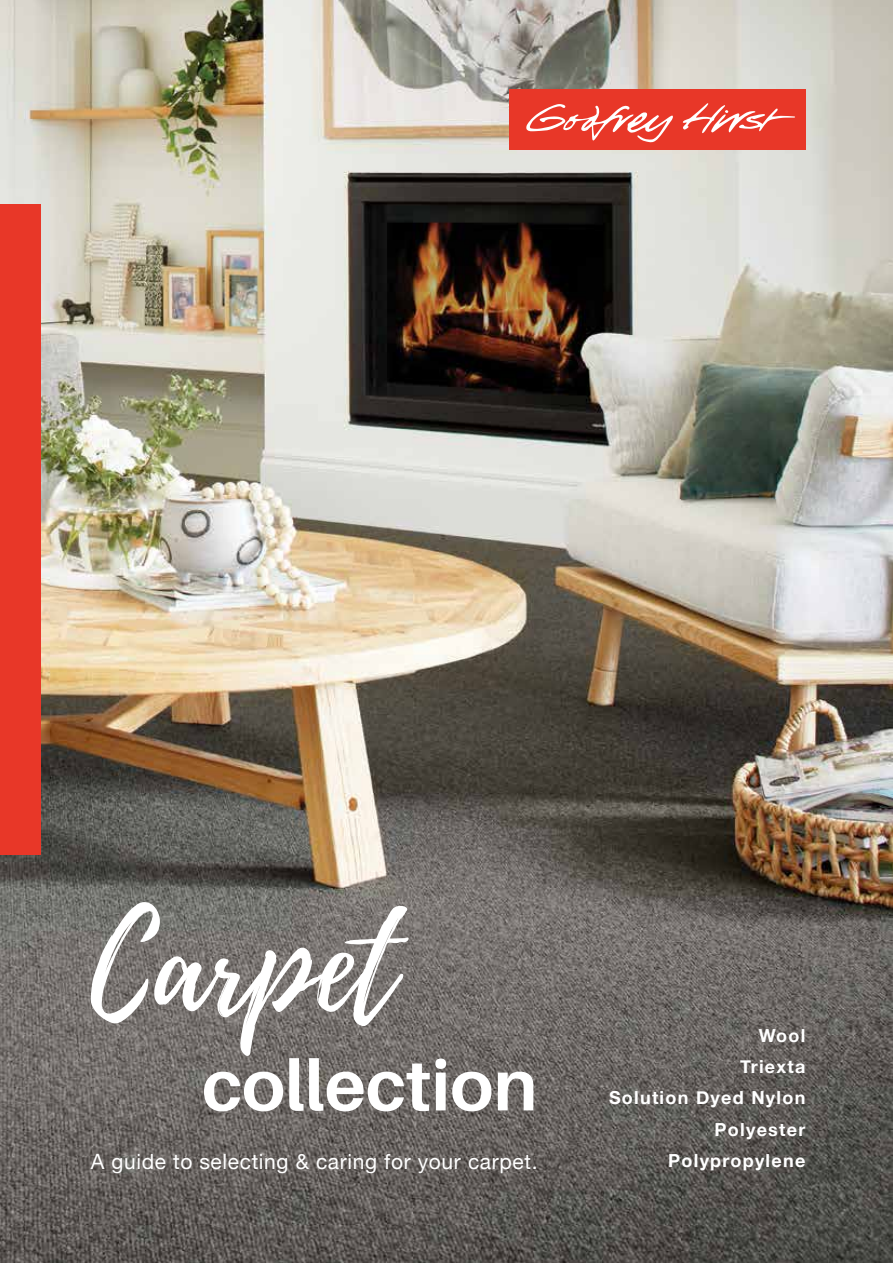
<style>
.page{position:relative;width:893px;height:1263px;background:#fff}
.page>*{position:absolute;margin:0;border:0;box-sizing:border-box;transform-origin:0 0}
.t1{font:127.5px "Playlist Script";color:#fff}
.t2{font:700 71.1px "Aileron";color:#fff}
.t3{font:21px "Helvetica Neue";letter-spacing:.03em;color:#fff}
.t4{font:700 18px/31.2px "Helvetica Neue";letter-spacing:.07em;color:#fff;text-align:right}
</style>
<div class="page">
<img style="left:0;top:0;width:893px;height:1263px">
<div style="left:509px;top:89px;width:296px;height:61px;background:#e83728"></div>
<svg style="left:683px;top:103px;width:112px;height:30px"></svg>
<svg style="left:526px;top:104px;width:147px;height:38px"></svg>
<div style="left:0;top:204px;width:40px;height:651px;background:#e83728"></div>
<h1 class="t1" style="left:91px;top:874px;width:307px">Carpet</h1>
<h2 class="t2" style="left:202px;top:1046px;width:337px">collection</h2>
<p class="t4" style="left:609px;top:1019px;width:198px">Wool<br>Triexta<br>Solution Dyed Nylon<br>Polyester</p>
<p class="t3" style="left:91px;top:1149px;width:448px">A guide to selecting &amp; caring for your carpet.</p>
<p class="t4" style="left:668px;top:1144px;width:139px">Polypropylene</p>
</div>
